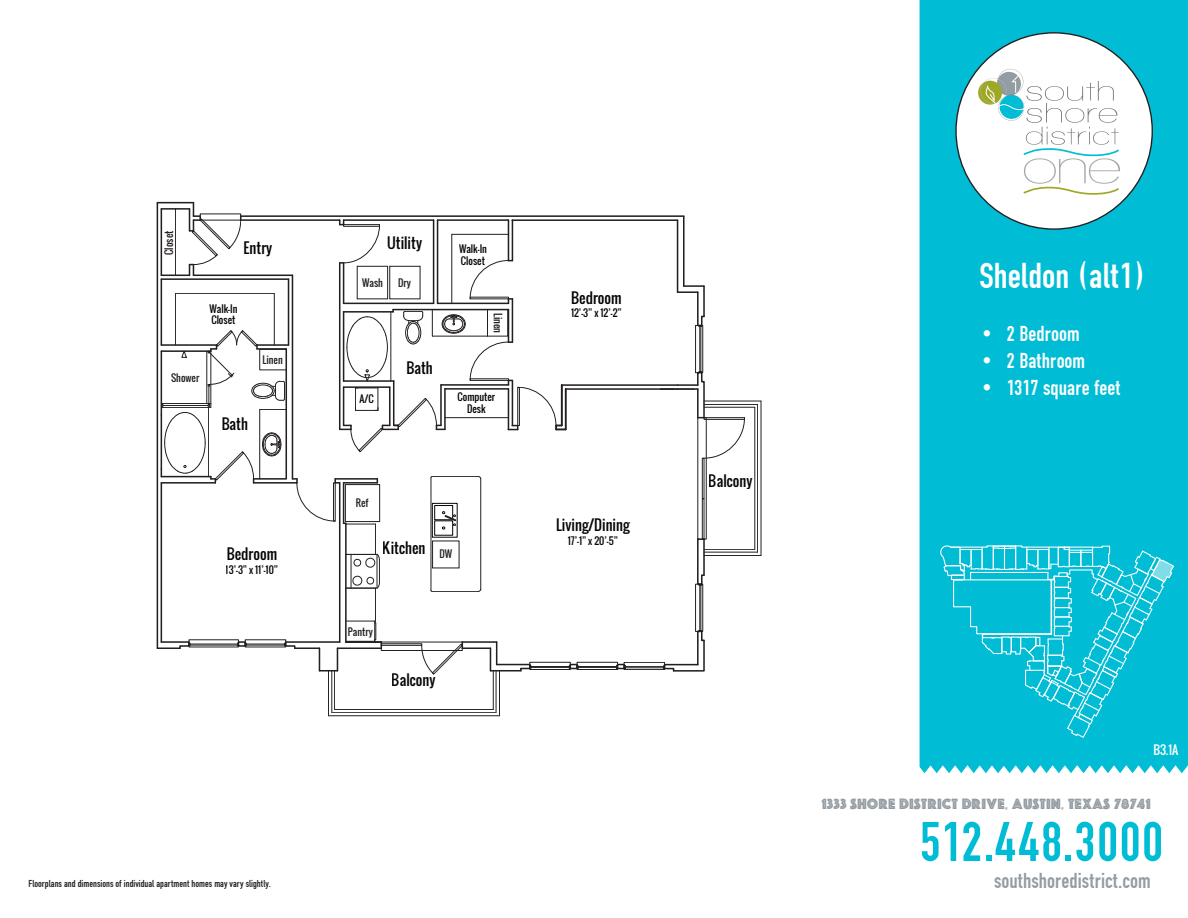
<style>
.page{position:relative;width:1188px;height:918px;background:#fff}
.page>*{position:absolute;margin:0;border:0;box-sizing:border-box;transform-origin:0 0}
.t1{font:58.5px "Fette Eng D";color:#00bdd5}
.t2{font:37.5px "Fette Eng D";color:#fff}
.t3{font:22.5px "Fette Eng D";color:#fff}
.t4{font:22.5px "Fette Eng D";color:#939ca2}
.t5{font:14.7px "Cg Phosphor";color:#939ca2}
.t6{font:14.25px "Oswald";color:#050504}
.t7{font:12px "Oswald";color:#fff}
.t8{font:10.5px "Fette Eng D";color:#231f20}
.t9{font:9.75px/11.7px "Oswald";color:#050504}
.t10{font:9.75px "Oswald";color:#231f20}
</style>
<div class="page">
<hr style="left:157px;top:647px;width:23px;height:2px;background:#231f20">
<hr style="left:490px;top:670px;width:31px;height:2px;background:#231f20">
<hr style="left:161px;top:641px;width:28px;height:2px;background:#231f20">
<hr style="left:286px;top:641px;width:54px;height:2px;background:#231f20">
<hr style="left:462px;top:641px;width:35px;height:2px;background:#231f20">
<hr style="left:462px;top:647px;width:28px;height:2px;background:#231f20">
<hr style="left:497px;top:664px;width:33px;height:1px;background:#231f20">
<hr style="left:499px;top:671px;width:1px;height:45px;background:#231f20">
<hr style="left:328px;top:715px;width:171px;height:1px;background:#231f20">
<hr style="left:332px;top:712px;width:164px;height:1px;background:#231f20">
<hr style="left:335px;top:709px;width:158px;height:1px;background:#231f20">
<div style="left:381px;top:648px;width:82px;height:3px;border:1px solid #231f20"></div>
<hr style="left:381px;top:642px;width:81px;height:1px;background:#231f20">
<svg style="left:421px;top:642px;width:42px;height:32px"></svg>
<div style="left:381px;top:643px;width:41px;height:3px;border:1px solid #231f20"></div>
<hr style="left:328px;top:671px;width:1px;height:45px;background:#231f20">
<hr style="left:332px;top:671px;width:1px;height:41px;background:#231f20">
<hr style="left:334px;top:671px;width:1px;height:39px;background:#231f20">
<hr style="left:161px;top:483px;width:1px;height:159px;background:#231f20">
<hr style="left:346px;top:641px;width:35px;height:2px;background:#231f20">
<hr style="left:345px;top:523px;width:2px;height:119px;background:#231f20">
<hr style="left:339px;top:483px;width:1px;height:159px;background:#231f20">
<hr style="left:375px;top:524px;width:1px;height:30px;background:#231f20">
<hr style="left:375px;top:588px;width:1px;height:33px;background:#231f20">
<hr style="left:432px;top:591px;width:47px;height:1px;background:#231f20">
<hr style="left:431px;top:478px;width:1px;height:112px;background:#231f20">
<hr style="left:480px;top:479px;width:1px;height:110px;background:#231f20">
<hr style="left:565px;top:389px;width:2px;height:40px;background:#231f20">
<div style="left:345px;top:621px;width:30px;height:21px;border:1px solid #231f20"></div>
<svg style="left:374px;top:621px;width:8px;height:27px"></svg>
<svg style="left:319px;top:648px;width:19px;height:24px"></svg>
<hr style="left:496px;top:671px;width:1px;height:41px;background:#231f20">
<hr style="left:493px;top:671px;width:1px;height:39px;background:#231f20">
<hr style="left:337px;top:647px;width:44px;height:2px;background:#231f20">
<hr style="left:578px;top:666px;width:38px;height:1px;background:#231f20">
<hr style="left:578px;top:667px;width:38px;height:1px;background:#231f20">
<div style="left:577px;top:662px;width:41px;height:8px;border:1px solid #231f20"></div>
<hr style="left:531px;top:666px;width:38px;height:1px;background:#231f20">
<hr style="left:531px;top:667px;width:38px;height:1px;background:#231f20">
<div style="left:529px;top:662px;width:42px;height:8px;border:1px solid #231f20"></div>
<div style="left:617px;top:664px;width:8px;height:5px;border:2px solid #231f20"></div>
<div style="left:570px;top:664px;width:8px;height:5px;border:2px solid #231f20"></div>
<svg style="left:520px;top:664px;width:11px;height:8px"></svg>
<svg style="left:490px;top:642px;width:7px;height:28px"></svg>
<hr style="left:246px;top:644px;width:39px;height:1px;background:#231f20">
<hr style="left:190px;top:644px;width:47px;height:1px;background:#231f20">
<div style="left:238px;top:641px;width:8px;height:6px;border:2px solid #231f20"></div>
<svg style="left:179px;top:641px;width:11px;height:8px"></svg>
<hr style="left:295px;top:647px;width:24px;height:2px;background:#231f20">
<hr style="left:157px;top:202px;width:36px;height:1px;background:#231f20">
<hr style="left:157px;top:203px;width:1px;height:445px;background:#231f20">
<hr style="left:241px;top:215px;width:443px;height:2px;background:#231f20">
<svg style="left:284px;top:642px;width:11px;height:7px"></svg>
<div style="left:434px;top:520px;width:19px;height:16px;border:1px solid #050504"></div>
<svg style="left:352px;top:554px;width:28px;height:35px"></svg>
<hr style="left:377px;top:555px;width:1px;height:33px;background:#231f20">
<hr style="left:351px;top:554px;width:1px;height:34px;background:#231f20">
<hr style="left:346px;top:588px;width:30px;height:1px;background:#231f20">
<hr style="left:346px;top:554px;width:30px;height:1px;background:#231f20">
<hr style="left:703px;top:286px;width:2px;height:30px;background:#231f20">
<hr style="left:683px;top:216px;width:2px;height:70px;background:#231f20">
<hr style="left:697px;top:292px;width:2px;height:33px;background:#231f20">
<hr style="left:677px;top:220px;width:1px;height:72px;background:#231f20">
<hr style="left:512px;top:219px;width:166px;height:2px;background:#231f20">
<hr style="left:562px;top:384px;width:116px;height:2px;background:#231f20">
<hr style="left:566px;top:388px;width:112px;height:2px;background:#231f20">
<svg style="left:161px;top:203px;width:405px;height:327px"></svg>
<hr style="left:684px;top:285px;width:20px;height:2px;background:#231f20">
<hr style="left:678px;top:291px;width:20px;height:2px;background:#231f20">
<hr style="left:625px;top:666px;width:39px;height:1px;background:#231f20">
<div style="left:624px;top:662px;width:41px;height:8px;border:1px solid #231f20"></div>
<hr style="left:678px;top:384px;width:20px;height:2px;background:#231f20">
<hr style="left:678px;top:388px;width:20px;height:2px;background:#231f20">
<hr style="left:700px;top:585px;width:1px;height:45px;background:#231f20">
<div style="left:695px;top:584px;width:8px;height:48px;border:1px solid #231f20"></div>
<svg style="left:663px;top:630px;width:42px;height:42px"></svg>
<hr style="left:700px;top:327px;width:1px;height:45px;background:#231f20">
<div style="left:695px;top:325px;width:8px;height:48px;border:1px solid #231f20"></div>
<svg style="left:697px;top:316px;width:8px;height:11px"></svg>
<svg style="left:697px;top:538px;width:8px;height:48px"></svg>
<div style="left:704px;top:417px;width:3px;height:123px;border:1px solid #231f20"></div>
<hr style="left:697px;top:418px;width:1px;height:121px;background:#231f20">
<svg style="left:697px;top:371px;width:48px;height:87px"></svg>
<div style="left:702px;top:458px;width:2px;height:41px;border:1px solid #231f20"></div>
<div style="left:702px;top:498px;width:2px;height:42px;border:1px solid #231f20"></div>
<hr style="left:704px;top:401px;width:57px;height:1px;background:#231f20">
<hr style="left:704px;top:555px;width:57px;height:1px;background:#231f20">
<hr style="left:704px;top:552px;width:54px;height:1px;background:#231f20">
<hr style="left:704px;top:549px;width:51px;height:1px;background:#231f20">
<hr style="left:704px;top:404px;width:54px;height:1px;background:#231f20">
<hr style="left:704px;top:407px;width:51px;height:1px;background:#231f20">
<hr style="left:761px;top:401px;width:1px;height:154px;background:#231f20">
<hr style="left:757px;top:404px;width:1px;height:148px;background:#231f20">
<hr style="left:755px;top:407px;width:1px;height:142px;background:#231f20">
<div style="left:920px;top:0;width:268px;height:773px;background:#00bdd5"></div>
<div style="left:956px;top:33px;width:196px;height:196px;background:#fff;border-radius:50%"></div>
<svg style="left:939px;top:545px;width:236px;height:194px;background:#18c3d8"></svg>
<svg style="left:978px;top:81px;width:24px;height:24px"></svg>
<svg style="left:981px;top:69px;width:139px;height:127px"></svg>
<p class="t10" style="left:161px;top:255px;width:26px;rotate:-90deg">Closet</p>
<p class="t6" style="left:244px;top:237px;width:30px">Entry</p>
<p class="t6" style="left:387px;top:233px;width:37px">Utility</p>
<p class="t9" style="left:209px;top:303px;width:29px">Walk-In<br>Closet</p>
<p class="t10" style="left:362px;top:275px;width:22px">Wash</p>
<p class="t10" style="left:398px;top:275px;width:14px">Dry</p>
<p class="t10" style="left:171px;top:370px;width:30px">Shower</p>
<p class="t10" style="left:263px;top:352px;width:22px">Linen</p>
<h3 class="t6" style="left:222px;top:414px;width:28px">Bath</h3>
<p class="t9" style="left:360px;top:393px;width:16px">A/C</p>
<p class="t6" style="left:406px;top:357px;width:28px">Bath</p>
<p class="t9" style="left:459px;top:243px;width:29px">Walk-In<br>Closet</p>
<p class="t10" style="left:505px;top:313px;width:22px;rotate:90deg">Linen</p>
<p class="t9" style="left:458px;top:391px;width:39px;text-align:center">Computer<br>Desk</p>
<h3 class="t6" style="left:227px;top:543px;width:52px">Bedroom</h3>
<p class="t9" style="left:226px;top:564px;width:54px">13’-3” x 11’-10”</p>
<p class="t10" style="left:356px;top:495px;width:14px">Ref</p>
<h3 class="t6" style="left:383px;top:538px;width:44px">Kitchen</h3>
<p class="t10" style="left:439px;top:547px;width:14px">DW</p>
<p class="t10" style="left:348px;top:624px;width:26px">Pantry</p>
<h3 class="t6" style="left:392px;top:669px;width:45px">Balcony</h3>
<p class="t6" style="left:571px;top:287px;width:52px">Bedroom</p>
<p class="t9" style="left:571px;top:307px;width:52px">12’-3” x 12’-2”</p>
<p class="t6" style="left:556px;top:514px;width:75px">Living/Dining</p>
<p class="t9" style="left:568px;top:535px;width:52px">17’-1” x 20’-5”</p>
<p class="t8" style="left:29px;top:878px;width:244px">Floorplans and dimensions of individual apartment homes may vary slightly.</p>
<h3 class="t6" style="left:709px;top:470px;width:45px">Balcony</h3>
<p class="t2" style="left:979px;top:256px;width:168px">Sheldon (alt1)</p>
<p class="t3" style="left:979px;top:322px;width:102px">• 2 Bedroom</p>
<p class="t3" style="left:979px;top:349px;width:107px">• 2 Bathroom</p>
<p class="t3" style="left:979px;top:376px;width:143px">• 1317 square feet</p>
<p class="t7" style="left:1153px;top:741px;width:26px">B3.1A</p>
<p class="t5" style="left:821px;top:795px;width:331px">1333 SHORE DISTRICT DRIVE, AUSTIN, TEXAS 78741</p>
<p class="t1" style="left:919px;top:810px;width:246px">512.448.3000</p>
<p class="t4" style="left:994px;top:868px;width:158px">southshoredistrict.com</p>
</div>
